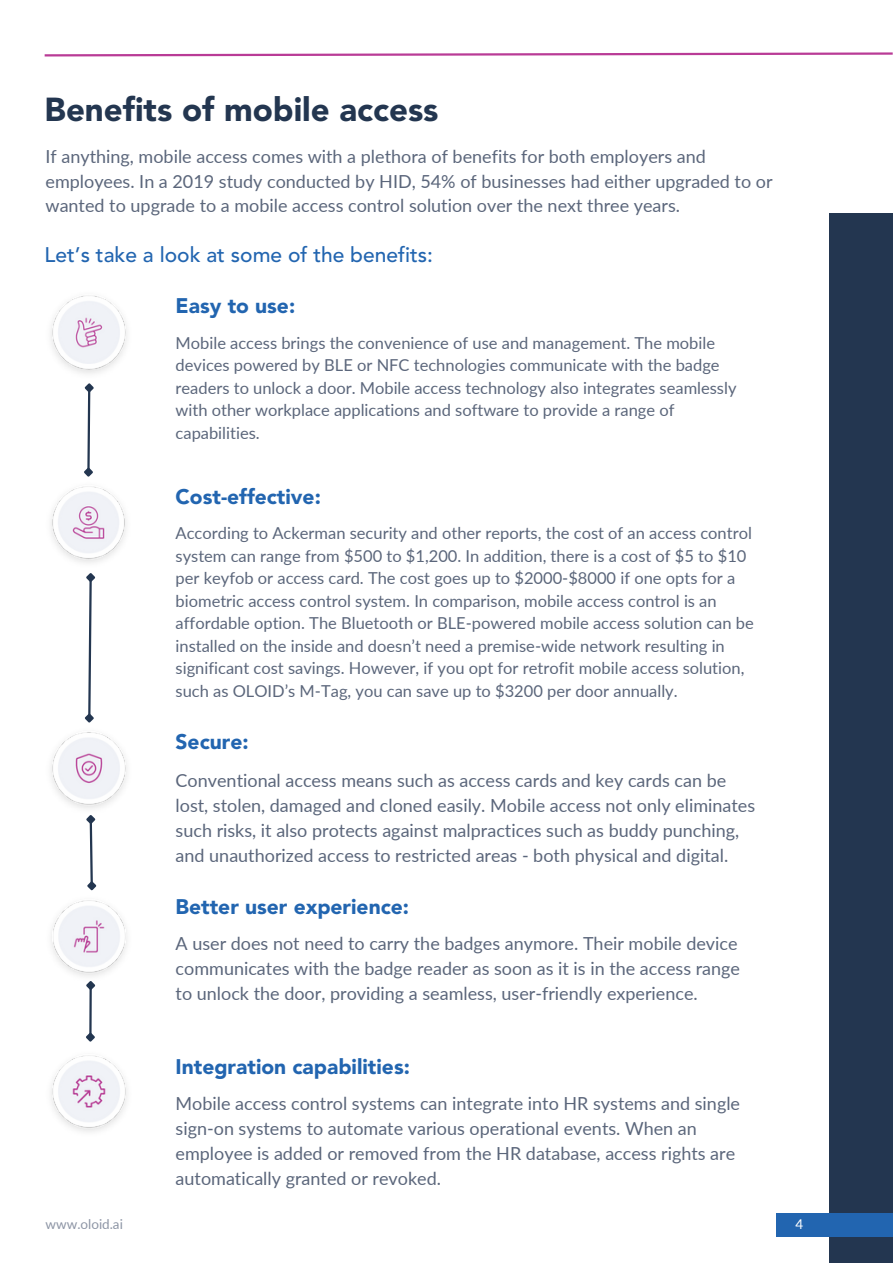
<style>
.page{position:relative;width:893px;height:1264px;background:#fff}
.page>*{position:absolute;margin:0;border:0;box-sizing:border-box;transform-origin:0 0}
.t1{font:900 33px "Avenir";color:#233650}
.t2{font:900 21px "Avenir";color:#2265b0}
.t3{font:500 21px "Avenir";color:#2265b0}
.t4{font:18px/24.8px "Lato";color:#5b667b}
.t5{font:16.5px/22.5px "Lato";color:#5b667b}
.t6{font:13.5px "Lato";color:#8d95a5}
.t7{font:13.5px "Lato";color:#fff}
</style>
<div class="page">
<svg style="left:84px;top:384px;width:10px;height:92px"></svg>
<svg style="left:84px;top:573px;width:12px;height:149px"></svg>
<svg style="left:86px;top:819px;width:11px;height:71px"></svg>
<hr style="left:89px;top:988px;width:3px;height:46px;background:#233650">
<svg style="left:86px;top:1030px;width:9px;height:12px"></svg>
<svg style="left:87px;top:987px;width:7px;height:5px"></svg>
<svg style="left:44px;top:52px;width:848px;height:5px"></svg>
<div style="left:829px;top:213px;width:63px;height:1049px;background:#233650"></div>
<div style="left:775px;top:1212px;width:117px;height:24px;background:#2265b0"></div>
<img style="left:51px;top:295px;width:76px;height:89px">
<img style="left:51px;top:722px;width:76px;height:97px">
<img style="left:51px;top:890px;width:76px;height:97px">
<img style="left:51px;top:1055px;width:76px;height:77px">
<img style="left:51px;top:476px;width:75px;height:87px">
<h1 class="t1" style="left:45px;top:86px;width:395px">Benefits of mobile access</h1>
<p class="t4" style="left:46px;top:143px;width:728px">If anything, mobile access comes with a plethora of benefits for both employers and employees. In a 2019 study conducted by HID, 54% of businesses had either upgraded to or wanted to upgrade to a mobile access control solution over the next three years.</p>
<p class="t3" style="left:45px;top:239px;width:390px">Let’s take a look at some of the benefits:</p>
<p class="t2" style="left:175px;top:290px;width:121px">Easy to use:</p>
<p class="t5" style="left:175px;top:331px;width:562px">Mobile access brings the convenience of use and management. The mobile devices powered by BLE or NFC technologies communicate with the badge readers to unlock a door. Mobile access technology also integrates seamlessly with other workplace applications and software to provide a range of capabilities.</p>
<p class="t2" style="left:175px;top:481px;width:147px">Cost-effective:</p>
<p class="t5" style="left:175px;top:521px;width:579px">According to Ackerman security and other reports, the cost of an access control system can range from $500 to $1,200. In addition, there is a cost of $5 to $10 per keyfob or access card. The cost goes up to $2000-$8000 if one opts for a biometric access control system. In comparison, mobile access control is an affordable option. The Bluetooth or BLE-powered mobile access solution can be installed on the inside and doesn’t need a premise-wide network resulting in significant cost savings. However, if you opt for retrofit mobile access solution, such as OLOID’s M-Tag, you can save up to $3200 per door annually.</p>
<p class="t2" style="left:175px;top:726px;width:75px">Secure:</p>
<p class="t4" style="left:175px;top:768px;width:581px">Conventional access means such as access cards and key cards can be lost, stolen, damaged and cloned easily. Mobile access not only eliminates such risks, it also protects against malpractices such as buddy punching, and unauthorized access to restricted areas - both physical and digital.</p>
<p class="t2" style="left:175px;top:891px;width:235px">Better user experience:</p>
<p class="t4" style="left:175px;top:931px;width:566px">A user does not need to carry the badges anymore. Their mobile device communicates with the badge reader as soon as it is in the access range to unlock the door, providing a seamless, user-friendly experience.</p>
<p class="t2" style="left:175px;top:1051px;width:236px">Integration capabilities:</p>
<p class="t4" style="left:175px;top:1090px;width:566px">Mobile access control systems can integrate into HR systems and single sign-on systems to automate various operational events. When an employee is added or removed from the HR database, access rights are automatically granted or revoked.</p>
<p class="t6" style="left:46px;top:1215px;width:79px">www.oloid.ai</p>
<p class="t7" style="left:795px;top:1215px;width:9px">4</p>
</div>
